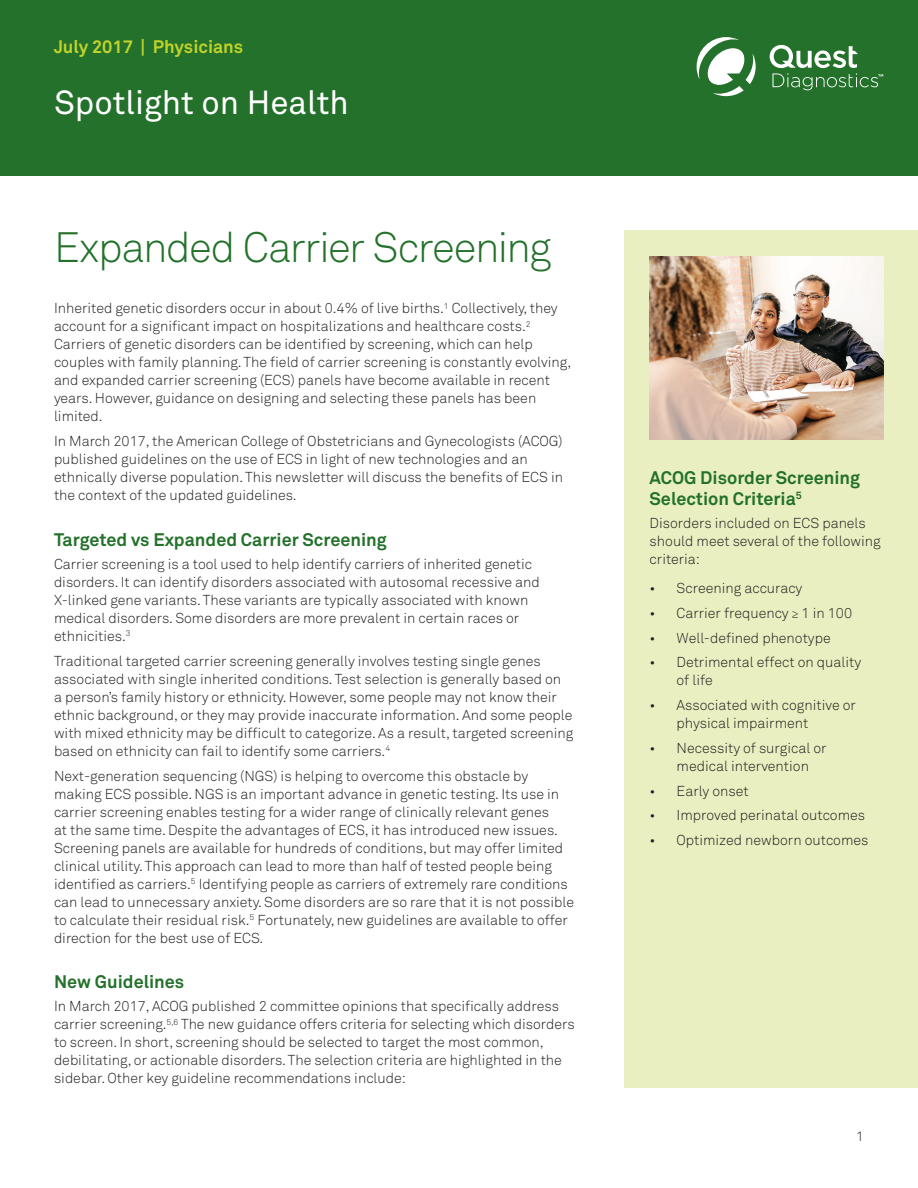
<style>
.page{position:relative;width:918px;height:1188px;background:#fff}
.page>*{position:absolute;margin:0;border:0;box-sizing:border-box;transform-origin:0 0}
.Newletter_Title{font:300 42px "Akkurat Std";letter-spacing:-.035em;color:#23712a}
.t1{font:33px "Akkurat Std";color:#fff}
.Section_Header{font:700 18px/21px "Akkurat Std";color:#23712a}
.Issue_Identifier{font:700 18px "Akkurat Std";color:#c0d32b}
.Body_Copy{font:300 14.25px/18px "Akkurat Std";color:#231f20}
.Body_Copy_Before_Bul{font:300 14.25px/18px "Akkurat Std";color:#231f20}
.Pg_Number{font:300 13.5px "Akkurat Std";color:#231f20}
.s1{font-family:"Helvetica";font-size:12px}
</style>
<div class="page">
<div style="left:0;top:0;width:918px;height:176px;background:#23712a"></div>
<svg style="left:697px;top:37px;width:186px;height:59px"></svg>
<div style="left:624px;top:230px;width:294px;height:858px;background:#e9efc0"></div>
<img style="left:650px;top:256px;width:234px;height:184px">
<p class="Issue_Identifier" style="left:54px;top:35px;width:191px">July 2017 | Physicians</p>
<h2 class="t1" style="left:54px;top:84px;width:296px">Spotlight on Health</h2>
<p class="Newletter_Title" style="left:54px;top:223px;width:499px">Expanded Carrier Screening</p>
<p class="Body_Copy" style="left:54px;top:299px;width:519px">Inherited genetic disorders occur in about 0.4% of live births.<sup>1</sup> Collectively, they account for a significant impact on hospitalizations and healthcare costs.<sup>2<br></sup>Carriers of genetic disorders can be identified by screening, which can help couples with family planning. The field of carrier screening is constantly evolving, and expanded carrier screening (ECS) panels have become available in recent years. However, guidance on designing and selecting these panels has been limited.</p>
<p class="Body_Copy" style="left:54px;top:432px;width:511px">In March 2017, the American College of Obstetricians and Gynecologists (ACOG) published guidelines on the use of ECS in light of new technologies and an ethnically diverse population. This newsletter will discuss the benefits of ECS in the context of the updated guidelines.</p>
<p class="Section_Header" style="left:54px;top:529px;width:334px">Targeted vs Expanded Carrier Screening</p>
<p class="Body_Copy" style="left:54px;top:555px;width:487px">Carrier screening is a tool used to help identify carriers of inherited genetic disorders. It can identify disorders associated with autosomal recessive and X-linked gene variants. These variants are typically associated with known medical disorders. Some disorders are more prevalent in certain races or ethnicities.<sup>3</sup></p>
<p class="Body_Copy" style="left:54px;top:652px;width:521px">Traditional targeted carrier screening generally involves testing single genes associated with single inherited conditions. Test selection is generally based on<br>a person’s family history or ethnicity. However, some people may not know their ethnic background, or they may provide inaccurate information. And some people with mixed ethnicity may be difficult to categorize. As a result, targeted screening based on ethnicity can fail to identify some carriers.<sup>4</sup></p>
<p class="Body_Copy" style="left:54px;top:767px;width:522px">Next-generation sequencing (NGS) is helping to overcome this obstacle by making ECS possible. NGS is an important advance in genetic testing. Its use in carrier screening enables testing for a wider range of clinically relevant genes<br>at the same time. Despite the advantages of ECS, it has introduced new issues.<br>Screening panels are available for hundreds of conditions, but may offer limited clinical utility. This approach can lead to more than half of tested people being identified as carriers.<sup>5</sup> Identifying people as carriers of extremely rare conditions can lead to unnecessary anxiety. Some disorders are so rare that it is not possible to calculate their residual risk.<sup>5</sup> Fortunately, new guidelines are available to offer direction for the best use of ECS.</p>
<p class="Section_Header" style="left:54px;top:971px;width:132px">New Guidelines</p>
<p class="Body_Copy_Before_Bul" style="left:54px;top:998px;width:522px">In March 2017, ACOG published 2 committee opinions that specifically address carrier screening.<sup>5,6</sup> The new guidance offers criteria for selecting which disorders to screen. In short, screening should be selected to target the most common, debilitating, or actionable disorders. The selection criteria are highlighted in the sidebar. Other key guideline recommendations include:</p>
<p class="Section_Header" style="left:650px;top:467px;width:212px">ACOG Disorder Screening<br>Selection Criteria<sup>5</sup></p>
<p class="Body_Copy_Before_Bul" style="left:650px;top:514px;width:233px">Disorders included on ECS panels should meet several of the following criteria:</p>
<p class="Body_Copy" style="left:650px;top:579px;width:154px">• Screening accuracy</p>
<p class="Body_Copy" style="left:650px;top:604px;width:204px">• Carrier frequency <span class="s1">≥</span> 1 in 100</p>
<p class="Body_Copy" style="left:650px;top:629px;width:183px">• Well-defined phenotype</p>
<p class="Body_Copy" style="left:677px;top:653px;width:186px;text-indent:-27px">• Detrimental effect on quality of life</p>
<p class="Body_Copy" style="left:677px;top:696px;width:181px;text-indent:-27px">• Associated with cognitive or physical impairment</p>
<p class="Body_Copy" style="left:677px;top:739px;width:152px;text-indent:-27px">• Necessity of surgical or medical intervention</p>
<p class="Body_Copy" style="left:650px;top:782px;width:101px">• Early onset</p>
<p class="Body_Copy" style="left:650px;top:806px;width:217px">• Improved perinatal outcomes</p>
<p class="Body_Copy" style="left:650px;top:831px;width:220px">• Optimized newborn outcomes</p>
<p class="Pg_Number" style="left:856px;top:1128px;width:9px">1</p>
</div>
